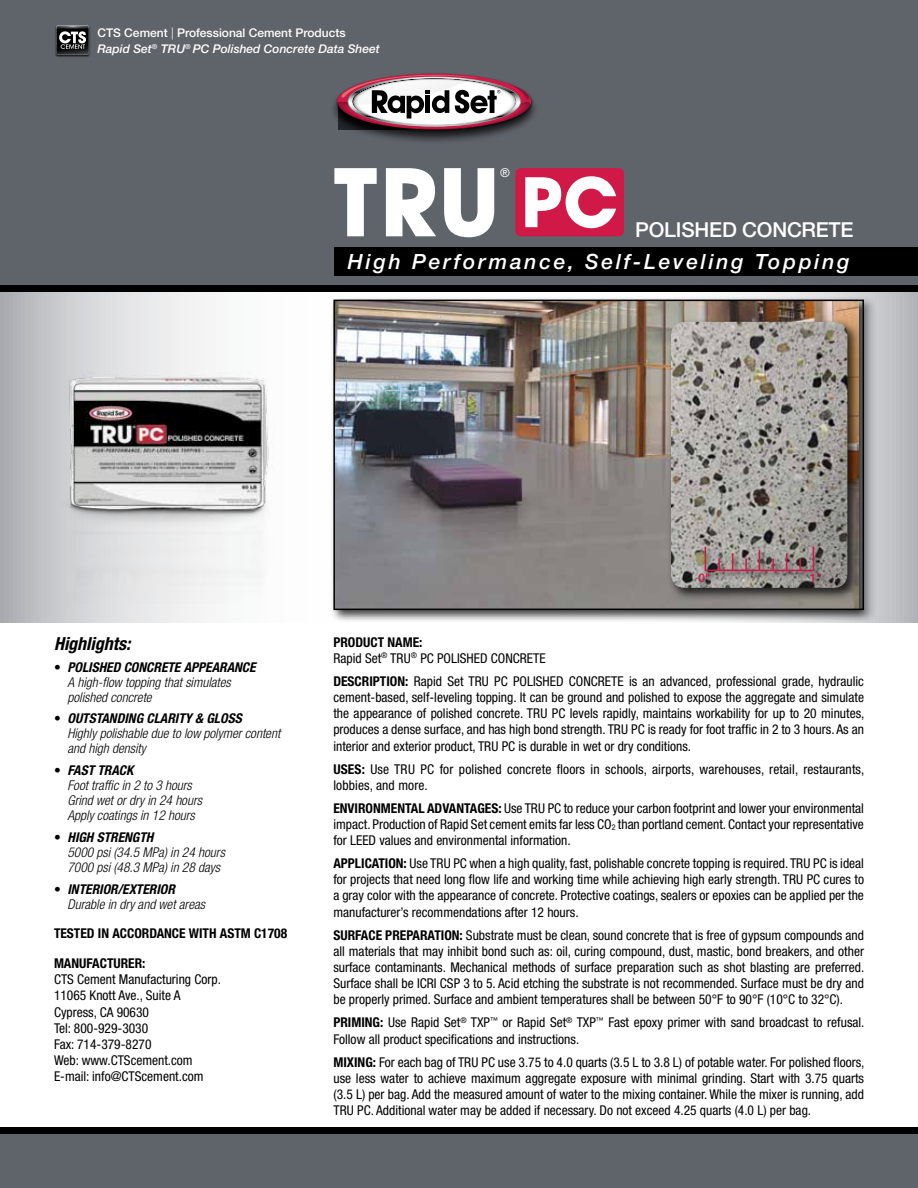
<style>
.page{position:relative;width:918px;height:1188px;background:#fff}
.page>*{position:absolute;margin:0;border:0;box-sizing:border-box;transform-origin:0 0}
.t1{font:95.7px "Avant Guard Bold SWFTE";color:#fff}
.t2{font:italic 500 21px "Helvetica Neue LT Std";letter-spacing:.13em;color:#fff}
.t3{font:500 20.7px "Helvetica Neue LT Std";letter-spacing:-.01em;color:#fff}
.t4{font:italic 700 condensed 18px "Helvetica Neue LT Std";color:#000}
.t5{font:condensed 13.5px/16.2px "Helvetica Neue LT Std";color:#000;text-align:justify}
.t6{font:italic 300 condensed 13.5px/15px "Helvetica Neue LT Std";color:#000}
.t7{font:700 condensed 13.5px "Helvetica Neue LT Std";color:#000}
.t8{font:condensed 12.3px "Helvetica Neue LT Std";color:#fff}
.t9{font:italic 500 12px/16.5px "Helvetica Neue LT Std";color:#fff}
.t10{font:500 12px "Helvetica Neue LT Std";color:#d11947}
.s1{font-style:normal}
.s2{font-weight:300;font-style:normal}
.s3{font-size:70.2px}
.s4{font-weight:700;font-style:normal}
.s5{font-weight:700}
</style>
<div class="page">
<div style="left:0;top:1131px;width:918px;height:57px;background:#5f636a"></div>
<div style="left:0;top:1128px;width:918px;height:6px;background:#000"></div>
<svg style="left:0;top:291px;width:918px;height:332px"></svg>
<div style="left:0;top:0;width:918px;height:288px;background:#5f636a"></div>
<div style="left:0;top:285px;width:918px;height:6px;background:#000"></div>
<div style="left:334px;top:247px;width:584px;height:28px;background:#000"></div>
<div style="left:330px;top:296px;width:547px;height:327px;background:#000;opacity:.75"></div>
<img style="left:336px;top:303px;width:523px;height:304px">
<div style="left:333px;top:300px;width:531px;height:310px;border:2px solid #000"></div>
<img style="left:7px;top:362px;width:324px;height:250px">
<div style="left:515px;top:168px;width:109px;height:68px;background:#d11947;border-radius:6px"></div>
<div style="left:330px;top:73px;width:209px;height:72px;background:#000;opacity:.75"></div>
<img style="left:334px;top:73px;width:200px;height:59px">
<svg style="left:337px;top:74px;width:194px;height:56px;background:#978087"></svg>
<img style="left:55px;top:25px;width:35px;height:32px">
<svg style="left:56px;top:26px;width:33px;height:29px"></svg>
<div style="left:668px;top:318px;width:192px;height:283px;background:#000;opacity:.75"></div>
<img style="left:671px;top:322px;width:176px;height:266px">
<div style="left:697px;top:545px;width:132px;height:45px;background:#000;opacity:.75"></div>
<svg style="left:704px;top:545px;width:111px;height:27px;background:#987f80"></svg>
<p class="t9" style="left:97px;top:24px;width:284px"><span class="s1">CTS Cement</span> <span class="s2">|</span> <span class="s1">Professional Cement Products<br></span>Rapid Set<sup>®</sup> TRU<sup>®</sup> PC Polished Concrete Data Sheet</p>
<p class="t8" style="left:500px;top:165px;width:11px">®</p>
<h1 class="t1" style="left:334px;top:143px;width:286px">TRU <span class="s3">PC</span></h1>
<h3 class="t3" style="left:635px;top:217px;width:220px">POLISHED CONCRETE</h3>
<h2 class="t2" style="left:348px;top:249px;width:503px">High Performance, Self-Leveling Topping</h2>
<h3 class="t4" style="left:54px;top:633px;width:78px">Highlights:</h3>
<p class="t6" style="left:68px;top:660px;width:190px;text-indent:-14px"><span class="s4">•</span> <span class="s5">POLISHED CONCRETE APPEARANCE<br></span>A high-flow topping that simulates polished concrete</p>
<p class="t6" style="left:68px;top:711px;width:214px;text-indent:-14px"><span class="s4">•</span> <span class="s5">OUTSTANDING CLARITY &amp; GLOSS<br></span>Highly polishable due to low polymer content and high density</p>
<p class="t6" style="left:68px;top:763px;width:136px;text-indent:-14px"><span class="s4">•</span> <span class="s5">FAST TRACK<br></span>Foot traffic in 2 to 3 hours<br>Grind wet or dry in 24 hours<br>Apply coatings in 12 hours</p>
<p class="t6" style="left:68px;top:830px;width:159px;text-indent:-14px"><span class="s4">•</span> <span class="s5">HIGH STRENGTH<br></span>5000 psi (34.5 MPa) in 24 hours<br>7000 psi (48.3 MPa) in 28 days</p>
<p class="t6" style="left:68px;top:882px;width:139px;text-indent:-14px"><span class="s4">•</span> <span class="s5">INTERIOR/EXTERIOR<br></span>Durable in dry and wet areas</p>
<p class="t7" style="left:54px;top:925px;width:235px">TESTED IN ACCORDANCE WITH ASTM C1708</p>
<p class="t7" style="left:54px;top:955px;width:93px">MANUFACTURER:</p>
<p class="t5" style="left:54px;top:971px;width:168px;text-align:left">CTS Cement Manufacturing Corp.<br>11065 Knott Ave., Suite A<br>Cypress, CA 90630<br>Tel: 800-929-3030<br>Fax: 714-379-8270<br>Web: www.CTScement.com<br>E-mail: info@CTScement.com</p>
<p class="t10" style="left:698px;top:571px;width:13px">0"</p>
<p class="t10" style="left:810px;top:571px;width:13px">1"</p>
<p class="t5" style="left:333px;top:634px;width:214px"><span class="s5">PRODUCT NAME:<br></span>Rapid Set<sup>®</sup> TRU<sup>®</sup> PC POLISHED CONCRETE</p>
<p class="t5" style="left:333px;top:673px;width:533px"><span class="s5">DESCRIPTION:</span> Rapid Set TRU PC POLISHED CONCRETE is an advanced, professional grade, hydraulic cement-based, self-leveling topping. It can be ground and polished to expose the aggregate and simulate the appearance of polished concrete. TRU PC levels rapidly, maintains workability for up to 20 minutes, produces a dense surface, and has high bond strength. TRU PC is ready for foot traffic in 2 to 3 hours. As an interior and exterior product, TRU PC is durable in wet or dry conditions.</p>
<p class="t5" style="left:333px;top:761px;width:533px"><span class="s5">USES:</span> Use TRU PC for polished concrete floors in schools, airports, warehouses, retail, restaurants, lobbies, and more.</p>
<p class="t5" style="left:333px;top:800px;width:532px"><span class="s5">ENVIRONMENTAL ADVANTAGES:</span> Use TRU PC to reduce your carbon footprint and lower your environmental impact. Production of Rapid Set cement emits far less CO<sub>2</sub> than portland cement. Contact your representative for LEED values and environmental information.</p>
<p class="t5" style="left:333px;top:855px;width:532px"><span class="s5">APPLICATION:</span> Use TRU PC when a high quality, fast, polishable concrete topping is required. TRU PC is ideal for projects that need long flow life and working time while achieving high early strength. TRU PC cures to a gray color with the appearance of concrete. Protective coatings, sealers or epoxies can be applied per the manufacturer’s recommendations after 12 hours.</p>
<p class="t5" style="left:333px;top:927px;width:533px"><span class="s5">SURFACE PREPARATION:</span> Substrate must be clean, sound concrete that is free of gypsum compounds and all materials that may inhibit bond such as: oil, curing compound, dust, mastic, bond breakers, and other surface contaminants. Mechanical methods of surface preparation such as shot blasting are preferred.<br>Surface shall be ICRI CSP 3 to 5. Acid etching the substrate is not recommended. Surface must be dry and be properly primed. Surface and ambient temperatures shall be between 50°F to 90°F (10°C to 32°C).</p>
<p class="t5" style="left:333px;top:1014px;width:533px"><span class="s5">PRIMING:</span> Use Rapid Set<sup>®</sup> TXP<sup>™</sup> or Rapid Set<sup>®</sup> TXP<sup>™</sup> Fast epoxy primer with sand broadcast to refusal.<br>Follow all product specifications and instructions.</p>
<p class="t5" style="left:333px;top:1054px;width:533px"><span class="s5">MIXING:</span> For each bag of TRU PC use 3.75 to 4.0 quarts (3.5 L to 3.8 L) of potable water. For polished floors, use less water to achieve maximum aggregate exposure with minimal grinding. Start with 3.75 quarts (3.5 L) per bag. Add the measured amount of water to the mixing container. While the mixer is running, add TRU PC. Additional water may be added if necessary. Do not exceed 4.25 quarts (4.0 L) per bag.</p>
</div>
